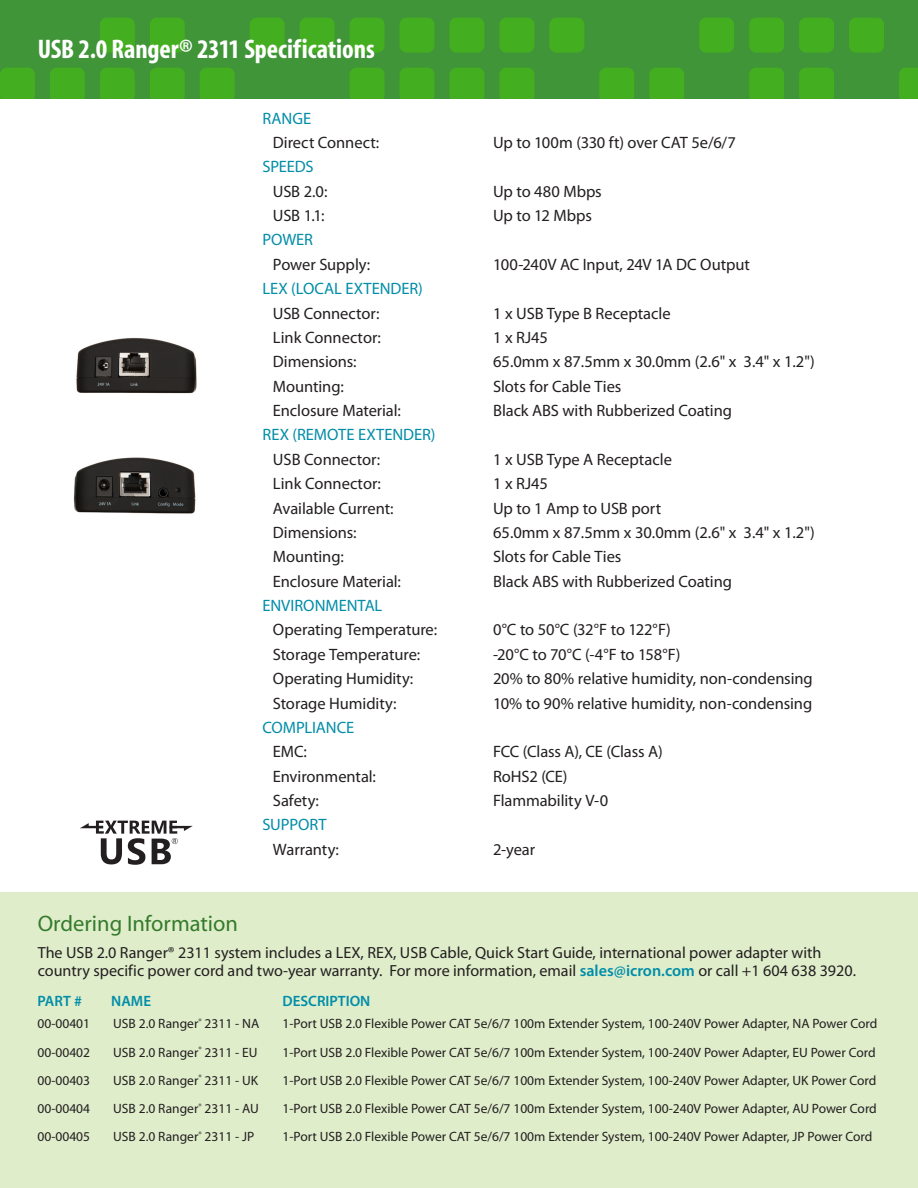
<style>
.page{position:relative;width:918px;height:1188px;background:#fff}
.page>*{position:absolute;margin:0;border:0;box-sizing:border-box;transform-origin:0 0}
._2ndpageheadline{font:700 condensed 27px "Myriad";letter-spacing:-.005em;color:#fff}
.t1{font:22.5px "Myriad";color:#357b2b}
.orderinginfo{font:16.5px "Myriad Pro";letter-spacing:-.005em;color:#231f20}
.orderinginfo-2{font:16.5px "Myriad Pro";letter-spacing:-.005em;color:#008da8}
.Bodycontent{font:16.5px "Myriad Pro";color:#231f20}
.Bodycontent-2{font:16.2px/18px "Myriad Pro";color:#231f20}
.t2{font:600 15px "Myriad Pro";color:#008da8}
.orderinginfo-3{font:13.5px "Myriad Pro";color:#231f20}
.Bodycontent-3{font:13.5px "Myriad Pro";color:#231f20}
.s1{font-weight:600;color:#008da8}
</style>
<div class="page">
<div style="left:0;top:892px;width:918px;height:296px;background:#dfedcb"></div>
<div style="left:0;top:0;width:918px;height:99px;background:#3f9537"></div>
<div style="left:100px;top:18px;width:35px;height:35px;background:#44ae21;border-radius:7px"></div>
<div style="left:150px;top:18px;width:35px;height:35px;background:#44ae21;border-radius:7px"></div>
<div style="left:250px;top:18px;width:35px;height:35px;background:#44ae21;border-radius:7px"></div>
<div style="left:300px;top:18px;width:35px;height:35px;background:#44ae21;border-radius:7px"></div>
<div style="left:350px;top:18px;width:35px;height:35px;background:#44ae21;border-radius:7px"></div>
<div style="left:400px;top:18px;width:35px;height:35px;background:#44ae21;border-radius:7px"></div>
<div style="left:449px;top:18px;width:35px;height:35px;background:#44ae21;border-radius:7px"></div>
<div style="left:499px;top:18px;width:35px;height:35px;background:#44ae21;border-radius:7px"></div>
<div style="left:549px;top:18px;width:35px;height:35px;background:#44ae21;border-radius:7px"></div>
<div style="left:699px;top:18px;width:35px;height:35px;background:#44ae21;border-radius:7px"></div>
<div style="left:749px;top:18px;width:35px;height:35px;background:#44ae21;border-radius:7px"></div>
<div style="left:799px;top:18px;width:35px;height:35px;background:#44ae21;border-radius:7px"></div>
<div style="left:849px;top:18px;width:35px;height:35px;background:#44ae21;border-radius:7px"></div>
<svg style="left:0;top:68px;width:918px;height:31px"></svg>
<svg style="left:80px;top:821px;width:113px;height:44px"></svg>
<img style="left:76px;top:337px;width:121px;height:57px">
<img style="left:73px;top:457px;width:123px;height:57px">
<p class="_2ndpageheadline" style="left:38px;top:36px;width:339px">USB 2.0 Ranger® 2311 Specifications</p>
<p class="orderinginfo-2" style="left:262px;top:108px;width:50px">RANGE</p>
<p class="orderinginfo" style="left:273px;top:132px;width:108px">Direct Connect:</p>
<p class="orderinginfo" style="left:493px;top:132px;width:244px">Up to 100m (330 ft) over CAT 5e/6/7</p>
<p class="orderinginfo-2" style="left:262px;top:157px;width:53px">SPEEDS</p>
<p class="orderinginfo" style="left:273px;top:181px;width:56px">USB 2.0:</p>
<p class="orderinginfo" style="left:493px;top:181px;width:110px">Up to 480 Mbps</p>
<p class="orderinginfo" style="left:273px;top:205px;width:53px">USB 1.1:</p>
<p class="orderinginfo" style="left:493px;top:205px;width:100px">Up to 12 Mbps</p>
<p class="orderinginfo-2" style="left:262px;top:230px;width:52px">POWER</p>
<p class="orderinginfo" style="left:273px;top:254px;width:99px">Power Supply:</p>
<p class="orderinginfo" style="left:493px;top:254px;width:258px">100-240V AC Input, 24V 1A DC Output</p>
<p class="orderinginfo-2" style="left:262px;top:278px;width:162px">LEX (LOCAL EXTENDER)</p>
<p class="orderinginfo" style="left:273px;top:303px;width:108px">USB Connector:</p>
<p class="Bodycontent" style="left:493px;top:303px;width:179px">1 x USB Type B Receptacle</p>
<p class="Bodycontent" style="left:273px;top:327px;width:110px">Link Connector:</p>
<p class="Bodycontent" style="left:493px;top:327px;width:57px">1 x RJ45</p>
<p class="orderinginfo" style="left:273px;top:352px;width:85px">Dimensions:</p>
<p class="orderinginfo" style="left:493px;top:352px;width:323px">65.0mm x 87.5mm x 30.0mm (2.6" x 3.4" x 1.2")</p>
<p class="orderinginfo" style="left:273px;top:376px;width:72px">Mounting:</p>
<p class="orderinginfo" style="left:493px;top:376px;width:130px">Slots for Cable Ties</p>
<p class="orderinginfo" style="left:273px;top:400px;width:129px">Enclosure Material:</p>
<p class="orderinginfo" style="left:493px;top:400px;width:241px">Black ABS with Rubberized Coating</p>
<p class="orderinginfo-2" style="left:262px;top:425px;width:175px">REX (REMOTE EXTENDER)</p>
<p class="orderinginfo" style="left:273px;top:449px;width:109px">USB Connector:</p>
<p class="Bodycontent" style="left:493px;top:449px;width:180px">1 x USB Type A Receptacle</p>
<p class="orderinginfo" style="left:273px;top:473px;width:110px">Link Connector:</p>
<p class="Bodycontent" style="left:493px;top:473px;width:57px">1 x RJ45</p>
<p class="orderinginfo" style="left:273px;top:498px;width:122px">Available Current:</p>
<p class="orderinginfo" style="left:493px;top:498px;width:170px">Up to 1 Amp to USB port</p>
<p class="orderinginfo" style="left:273px;top:522px;width:85px">Dimensions:</p>
<p class="orderinginfo" style="left:493px;top:522px;width:323px">65.0mm x 87.5mm x 30.0mm (2.6" x 3.4" x 1.2")</p>
<p class="orderinginfo" style="left:273px;top:547px;width:72px">Mounting:</p>
<p class="orderinginfo" style="left:493px;top:547px;width:130px">Slots for Cable Ties</p>
<p class="orderinginfo" style="left:273px;top:571px;width:129px">Enclosure Material:</p>
<p class="orderinginfo" style="left:493px;top:571px;width:241px">Black ABS with Rubberized Coating</p>
<p class="orderinginfo-2" style="left:262px;top:595px;width:121px">ENVIRONMENTAL</p>
<p class="orderinginfo" style="left:273px;top:620px;width:166px">Operating Temperature:</p>
<p class="orderinginfo" style="left:493px;top:620px;width:179px">0°C to 50°C (32°F to 122°F)</p>
<p class="orderinginfo" style="left:273px;top:644px;width:149px">Storage Temperature:</p>
<p class="orderinginfo" style="left:493px;top:644px;width:189px">-20°C to 70°C (-4°F to 158°F)</p>
<p class="orderinginfo" style="left:273px;top:668px;width:142px">Operating Humidity:</p>
<p class="orderinginfo" style="left:493px;top:668px;width:321px">20% to 80% relative humidity, non-condensing</p>
<p class="orderinginfo" style="left:273px;top:693px;width:125px">Storage Humidity:</p>
<p class="orderinginfo" style="left:493px;top:693px;width:321px">10% to 90% relative humidity, non-condensing</p>
<p class="orderinginfo-2" style="left:262px;top:717px;width:93px">COMPLIANCE</p>
<p class="orderinginfo" style="left:273px;top:742px;width:36px">EMC:</p>
<p class="orderinginfo" style="left:493px;top:742px;width:171px">FCC (Class A), CE (Class A)</p>
<p class="orderinginfo" style="left:273px;top:766px;width:105px">Environmental:</p>
<p class="orderinginfo" style="left:493px;top:766px;width:76px">RoHS2 (CE)</p>
<p class="orderinginfo" style="left:273px;top:790px;width:48px">Safety:</p>
<p class="orderinginfo" style="left:493px;top:790px;width:117px">Flammability V-0</p>
<p class="orderinginfo-2" style="left:262px;top:815px;width:66px">SUPPORT</p>
<p class="orderinginfo" style="left:273px;top:839px;width:68px">Warranty:</p>
<p class="orderinginfo" style="left:493px;top:839px;width:44px">2-year</p>
<p class="t1" style="left:38px;top:912px;width:202px">Ordering Information</p>
<p class="Bodycontent-2" style="left:38px;top:943px;width:820px">The USB 2.0 Ranger® 2311 system includes a LEX, REX, USB Cable, Quick Start Guide, international power adapter with country specific power cord and two-year warranty. For more information, email <span class="s1">sales@icron.com</span> or call +1 604 638 3920.</p>
<p class="t2" style="left:38px;top:992px;width:46px">PART #</p>
<p class="t2" style="left:111px;top:992px;width:41px">NAME</p>
<p class="t2" style="left:282px;top:992px;width:89px">DESCRIPTION</p>
<p class="Bodycontent-3" style="left:38px;top:1016px;width:54px">00-00401</p>
<p class="orderinginfo-3" style="left:113px;top:1016px;width:148px">USB 2.0 Ranger<sup>®</sup> 2311 - NA</p>
<p class="orderinginfo-3" style="left:282px;top:1016px;width:596px">1-Port USB 2.0 Flexible Power CAT 5e/6/7 100m Extender System, 100-240V Power Adapter, NA Power Cord</p>
<p class="Bodycontent-3" style="left:38px;top:1044px;width:54px">00-00402</p>
<p class="orderinginfo-3" style="left:113px;top:1044px;width:146px">USB 2.0 Ranger<sup>®</sup> 2311 - EU</p>
<p class="orderinginfo-3" style="left:282px;top:1044px;width:595px">1-Port USB 2.0 Flexible Power CAT 5e/6/7 100m Extender System, 100-240V Power Adapter, EU Power Cord</p>
<p class="Bodycontent-3" style="left:38px;top:1072px;width:54px">00-00403</p>
<p class="orderinginfo-3" style="left:113px;top:1072px;width:147px">USB 2.0 Ranger<sup>®</sup> 2311 - UK</p>
<p class="orderinginfo-3" style="left:282px;top:1072px;width:595px">1-Port USB 2.0 Flexible Power CAT 5e/6/7 100m Extender System, 100-240V Power Adapter, UK Power Cord</p>
<p class="Bodycontent-3" style="left:38px;top:1100px;width:54px">00-00404</p>
<p class="orderinginfo-3" style="left:113px;top:1100px;width:147px">USB 2.0 Ranger<sup>®</sup> 2311 - AU</p>
<p class="orderinginfo-3" style="left:282px;top:1100px;width:596px">1-Port USB 2.0 Flexible Power CAT 5e/6/7 100m Extender System, 100-240V Power Adapter, AU Power Cord</p>
<p class="Bodycontent-3" style="left:38px;top:1129px;width:54px">00-00405</p>
<p class="orderinginfo-3" style="left:113px;top:1129px;width:143px">USB 2.0 Ranger<sup>®</sup> 2311 - JP</p>
<p class="orderinginfo-3" style="left:282px;top:1129px;width:592px">1-Port USB 2.0 Flexible Power CAT 5e/6/7 100m Extender System, 100-240V Power Adapter, JP Power Cord</p>
</div>
